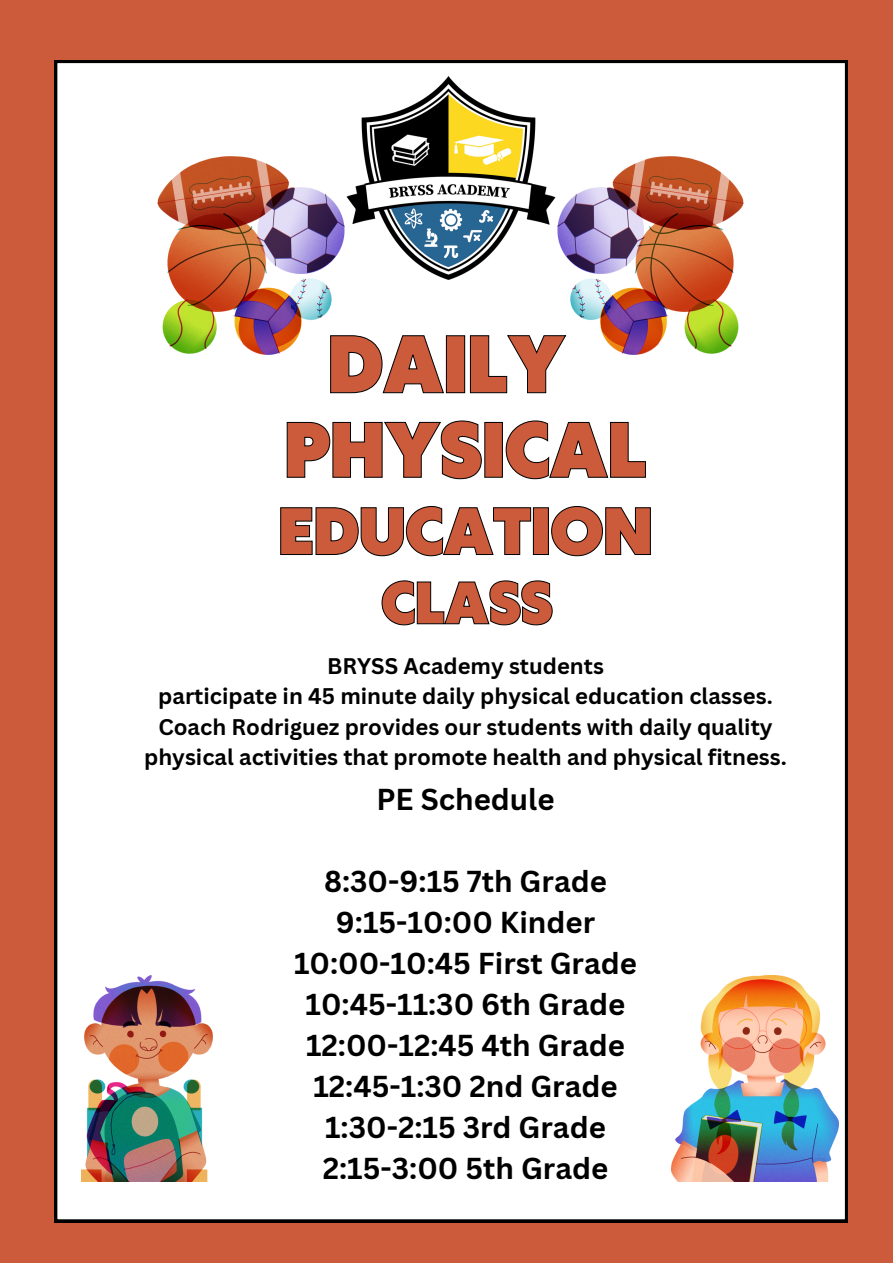
<style>
.page{position:relative;width:893px;height:1263px;background:#cb5b3b}
.page>*{position:absolute;margin:0;border:0;box-sizing:border-box;transform-origin:0 0}
.t1{font:900 76.43px "Klein Text";color:#cb5b3b}
.t2{font:900 73.5px "Klein Text";color:#cb5b3b}
.t3{font:900 62.7px "Klein Text";color:#cb5b3b}
.t4{font:900 56.03px "Klein Text";color:#cb5b3b}
.t5{font:700 29.47px/41px "Canva Sans";color:#000;text-align:center}
.t6{font:700 22.05px/30.4px "Canva Sans";color:#000;text-align:center}
.t7{font:700 21.98px "Canva Sans";color:#000}
</style>
<div class="page">
<div style="left:55px;top:60px;width:792px;height:1162px;background:#fff"></div>
<svg style="left:381px;top:580px;width:172px;height:45px;background:#e2e2e2"></svg>
<img style="left:557px;top:156px;width:186px;height:199px">
<img style="left:158px;top:156px;width:186px;height:199px">
<img style="left:82px;top:976px;width:130px;height:206px">
<img style="left:671px;top:976px;width:167px;height:206px">
<img style="left:345px;top:74px;width:212px;height:208px">
<svg style="left:280px;top:506px;width:371px;height:50px;background:#e5e5e5"></svg>
<svg style="left:286px;top:420px;width:360px;height:60px;background:#ececec"></svg>
<svg style="left:330px;top:335px;width:237px;height:59px;background:#ececec"></svg>
<h1 class="t1" style="left:328px;top:326px;width:239px">DAILY</h1>
<h2 class="t2" style="left:284px;top:413px;width:364px">PHYSICAL</h2>
<h3 class="t3" style="left:278px;top:499px;width:376px">EDUCATION</h3>
<h3 class="t4" style="left:381px;top:574px;width:173px">CLASS</h3>
<p class="t7" style="left:327px;top:650px;width:278px">BRYSS Academy students</p>
<p class="t6" style="left:144px;top:680px;width:644px">participate in 45 minute daily physical education classes.<br>Coach Rodriguez provides our students with daily quality physical activities that promote health and physical fitness.</p>
<h4 class="t5" style="left:376px;top:778px;width:180px">PE Schedule</h4>
<h4 class="t5" style="left:294px;top:860px;width:344px">8:30-9:15 7th Grade<br>9:15-10:00 Kinder<br>10:00-10:45 First Grade<br>10:45-11:30 6th Grade<br>12:00-12:45 4th Grade<br>12:45-1:30 2nd Grade<br>1:30-2:15 3rd Grade<br>2:15-3:00 5th Grade</h4>
</div>
